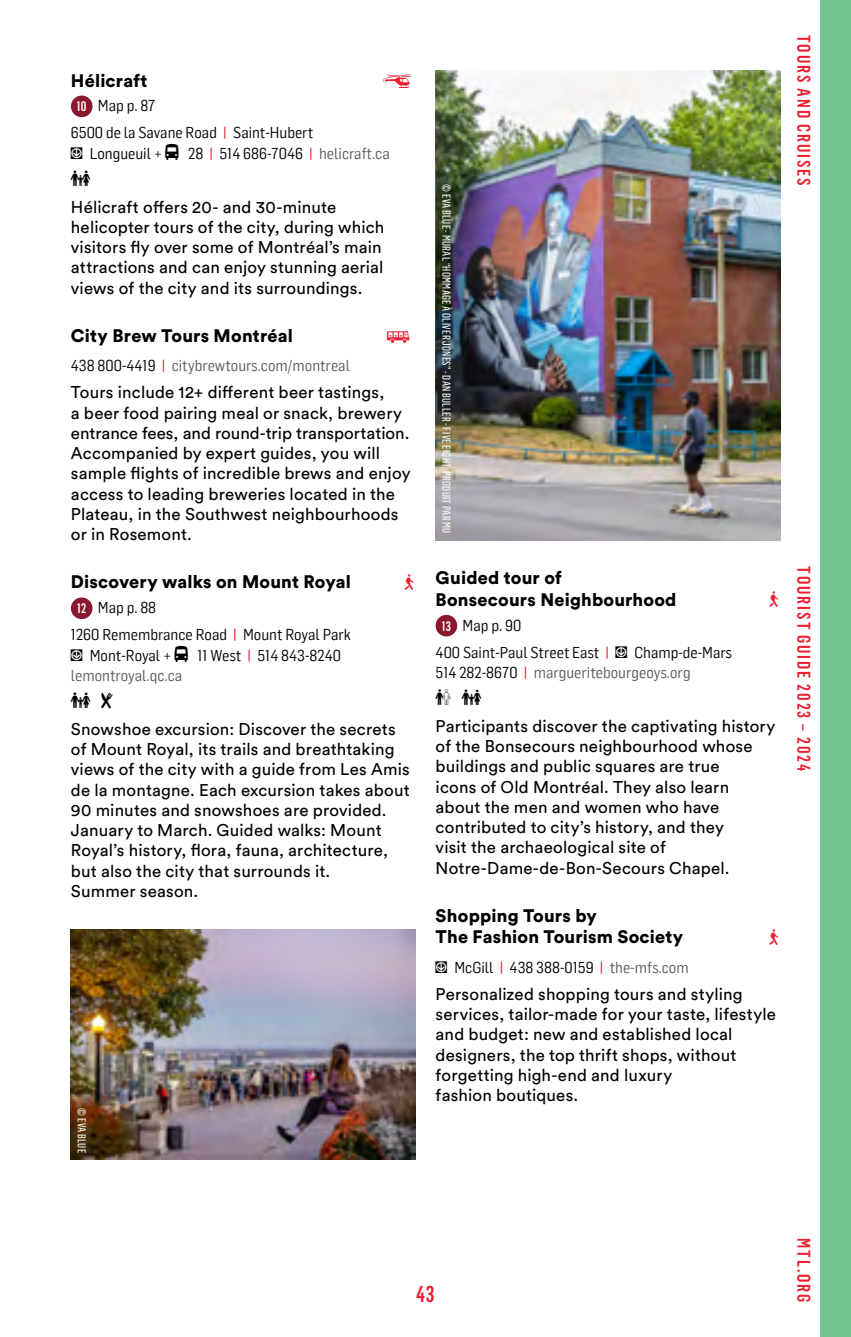
<style>
.page{position:relative;width:851px;height:1337px;background:#fff}
.page>*{position:absolute;margin:0;border:0;box-sizing:border-box;transform-origin:0 0}
.t1{font:22.5px "TM07";color:#000}
.t2{font:500 22.5px "Flama Condensed";color:#ed1c2e}
.t3{font:21.38px "TM07";color:#ed1c2e}
.t4{font:900 18px/21.4px "Circular Std";letter-spacing:.01em;color:#000}
.t5{font:500 18px "Flama Condensed";letter-spacing:.11em;color:#ed1c2e}
.t6{font:16.88px/20.2px "Circular Std";letter-spacing:.01em;color:#000}
.t7{font:15.75px/27px "Flama Semicondensed";color:#000}
.t8{font:15.75px "Flama Semicondensed";color:#58595b}
.t9{font:11.25px "Flama Condensed Basic";letter-spacing:.025em;color:#fff}
.s1{font-family:"Flama Condensed";font-weight:500;font-size:13.5px;color:#fff}
.s2{font-weight:500;color:#ed1c2e}
.s3{font-family:"TM07";font-size:16.88px}
.s4{font-family:"TM07";font-size:21.38px}
.s5{color:#58595b}
.s6{color:#000}
</style>
<div class="page">
<div style="left:820px;top:0;width:30px;height:1336px;background:#75c594"></div>
<div style="left:435px;top:615px;width:22px;height:21px;background:#89182c;border-radius:50%"></div>
<div style="left:71px;top:96px;width:21px;height:21px;background:#89182c;border-radius:50%"></div>
<div style="left:71px;top:597px;width:21px;height:22px;background:#89182c;border-radius:50%"></div>
<img style="left:435px;top:71px;width:345px;height:469px">
<img style="left:71px;top:929px;width:344px;height:230px">
<p class="t4" style="left:71px;top:69px;width:78px">Hélicraft</p>
<p class="t3" style="left:383px;top:70px;width:33px">û</p>
<p class="t7" style="left:71px;top:92px;width:244px;text-indent:6px"><span class="s1">10</span> Map p. 87<br>6500 de la Savane Road <span class="s2">|</span> Saint-Hubert</p>
<p class="t7" style="left:71px;top:139px;width:320px"><span class="s3">Ç</span> Longueuil + <span class="s4">¨</span> 28 <span class="s2">|</span> 514 686-7046 <span class="s2">|</span> <span class="s5">helicraft.ca</span></p>
<h1 class="t1" style="left:71px;top:167px;width:23px">H</h1>
<p class="t6" style="left:71px;top:196px;width:315px">Hélicraft offers 20- and 30-minute helicopter tours of the city, during which visitors fly over some of Montréal’s main attractions and can enjoy stunning aerial views of the city and its surroundings.</p>
<p class="t4" style="left:71px;top:324px;width:224px">City Brew Tours Montréal</p>
<p class="t3" style="left:387px;top:326px;width:30px">ç</p>
<p class="t8" style="left:71px;top:355px;width:280px"><span class="s6">438 800-4419</span> <span class="s2">|</span> citybrewtours.com/montreal</p>
<p class="t6" style="left:71px;top:382px;width:341px">Tours include 12+ different beer tastings,<br>a beer food pairing meal or snack, brewery entrance fees, and round-trip transportation.<br>Accompanied by expert guides, you will sample flights of incredible brews and enjoy access to leading breweries located in the Plateau, in the Southwest neighbourhoods or in Rosemont.</p>
<p class="t4" style="left:71px;top:571px;width:281px">Discovery walks on Mount Royal</p>
<p class="t3" style="left:405px;top:572px;width:12px">Z</p>
<p class="t7" style="left:71px;top:593px;width:281px;text-indent:6px"><span class="s1">12</span> Map p. 88<br>1260 Remembrance Road <span class="s2">|</span> Mount Royal Park</p>
<p class="t7" style="left:71px;top:644px;width:271px;line-height:20.2px"><span class="s3">Ç</span> Mont-Royal + <span class="s4">¨</span> 11 West <span class="s2">|</span> 514 843-8240 <span class="s5">lemontroyal.qc.ca</span></p>
<h1 class="t1" style="left:71px;top:689px;width:45px">H +</h1>
<p class="t6" style="left:71px;top:718px;width:340px">Snowshoe excursion: Discover the secrets of Mount Royal, its trails and breathtaking views of the city with a guide from Les Amis de la montagne. Each excursion takes about 90 minutes and snowshoes are provided.<br>January to March. Guided walks: Mount Royal’s history, flora, fauna, architecture, but also the city that surrounds it.<br>Summer season.</p>
<p class="t9" style="left:89px;top:1108px;width:46px;rotate:90deg">© EVA BLUE</p>
<p class="t9" style="left:453px;top:184px;width:350px;rotate:90deg">© EVA BLUE - MURAL “HOMMAGE À OLIVER JONES” - DAN BULLER - FIVE EIGHT, PRODUIT PAR MU</p>
<p class="t4" style="left:435px;top:567px;width:242px">Guided tour of<br>Bonsecours Neighbourhood</p>
<p class="t3" style="left:769px;top:590px;width:12px">Z</p>
<p class="t7" style="left:435px;top:611px;width:298px;text-indent:6px"><span class="s1">13</span> Map p. 90<br>400 Saint-Paul Street East <span class="s2">|</span> <span class="s3">Ç</span> Champ-de-Mars</p>
<p class="t8" style="left:435px;top:662px;width:256px"><span class="s6">514 282-8670</span> <span class="s2">|</span> margueritebourgeoys.org</p>
<h1 class="t1" style="left:435px;top:687px;width:49px">E H</h1>
<p class="t6" style="left:435px;top:715px;width:341px">Participants discover the captivating history of the Bonsecours neighbourhood whose buildings and public squares are true<br>icons of Old Montréal. They also learn about the men and women who have contributed to city’s history, and they<br>visit the archaeological site of Notre-Dame-de-Bon-Secours Chapel.</p>
<p class="t4" style="left:435px;top:904px;width:249px">Shopping Tours by<br>The Fashion Tourism Society</p>
<p class="t3" style="left:769px;top:927px;width:12px">Z</p>
<p class="t7" style="left:435px;top:953px;width:254px"><span class="s3">Ç</span> McGill <span class="s2">|</span> 438 388-0159 <span class="s2">|</span> <span class="s5">the-mfs.com</span></p>
<p class="t6" style="left:435px;top:983px;width:342px">Personalized shopping tours and styling services, tailor-made for your taste, lifestyle and budget: new and established local designers, the top thrift shops, without forgetting high-end and luxury<br>fashion boutiques.</p>
<p class="t5" style="left:815px;top:35px;width:151px;rotate:90deg">Tours and cruises</p>
<p class="t5" style="left:815px;top:566px;width:206px;rotate:90deg">TOURIST GUIDE 2023 – 2024</p>
<h1 class="t2" style="left:416px;top:1279px;width:20px">43</h1>
<p class="t5" style="left:815px;top:1237px;width:66px;rotate:90deg">MTL.ORG</p>
</div>
